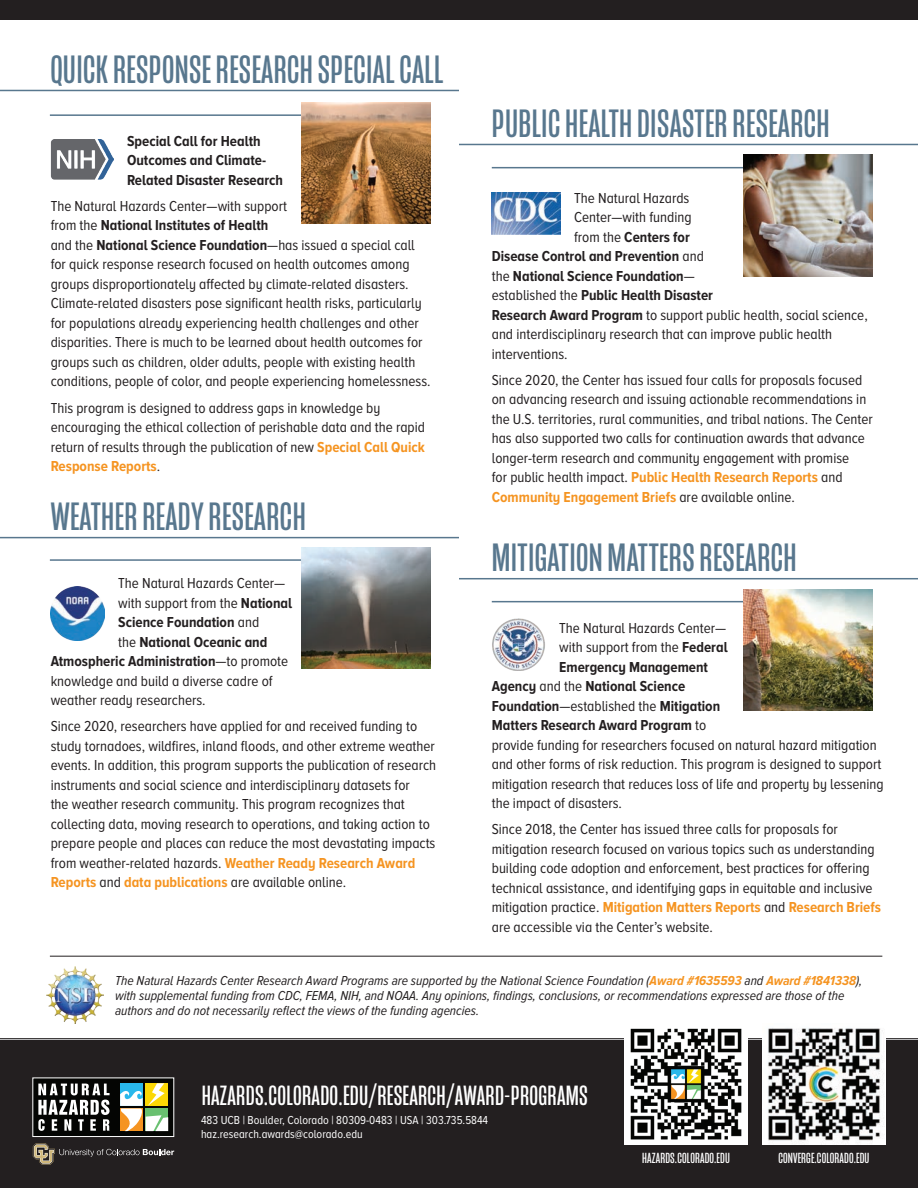
<style>
.page{position:relative;width:918px;height:1188px;background:#fff}
.page>*{position:absolute;margin:0;border:0;box-sizing:border-box;transform-origin:0 0}
.t1{font:40.5px "Mongoose";letter-spacing:.01em;color:#58778e}
.t2{font:28.5px "Mongoose";letter-spacing:.01em;color:#fff}
.t3{font:15px/19.5px "Proxima Nova A Cond";color:#231f20}
.t4{font:700 15px/19.5px "Proxima Nova A Cond";color:#231f20}
.t5{font:15px "Mongoose";letter-spacing:.01em;color:#fff}
.t6{font:italic 13.5px/15px "Proxima Nova A Cond";color:#231f20}
.t7{font:12px/13.5px "Proxima Nova A Cond";color:#fff}
.s1{font-weight:700}
.s2{font-weight:700;color:#f59421}
.s3{font-weight:400}
</style>
<div class="page">
<div style="left:0;top:1039px;width:918px;height:149px;background:#231f20"></div>
<hr style="left:0;top:1039px;width:918px;height:1px;background:#d9dadc">
<img style="left:763px;top:1028px;width:122px;height:116px">
<img style="left:50px;top:140px;width:64px;height:40px">
<img style="left:492px;top:192px;width:69px;height:42px">
<div style="left:32px;top:1078px;width:142px;height:59px;background:#040503;border:1px solid #fff"></div>
<svg style="left:120px;top:1083px;width:48px;height:48px;background:#bfc792"></svg>
<svg style="left:38px;top:1084px;width:72px;height:47px"></svg>
<svg style="left:33px;top:1143px;width:141px;height:22px"></svg>
<hr style="left:0;top:90px;width:459px;height:1px;background:#58778e">
<hr style="left:459px;top:144px;width:459px;height:1px;background:#58778e">
<hr style="left:50px;top:114px;width:357px;height:2px;background:#58778e">
<img style="left:302px;top:102px;width:129px;height:122px">
<hr style="left:492px;top:167px;width:357px;height:1px;background:#58778e">
<img style="left:743px;top:155px;width:129px;height:121px">
<img style="left:51px;top:586px;width:54px;height:54px">
<hr style="left:0;top:537px;width:459px;height:1px;background:#58778e">
<hr style="left:50px;top:559px;width:357px;height:2px;background:#58778e">
<img style="left:302px;top:547px;width:129px;height:121px">
<img style="left:492px;top:618px;width:53px;height:53px">
<hr style="left:459px;top:578px;width:459px;height:1px;background:#58778e">
<hr style="left:492px;top:601px;width:357px;height:1px;background:#58778e">
<img style="left:743px;top:590px;width:129px;height:121px">
<hr style="left:50px;top:956px;width:832px;height:1px;background:#231f20">
<div style="left:0;top:0;width:918px;height:20px;background:#231f20"></div>
<img style="left:625px;top:1028px;width:122px;height:116px">
<img style="left:47px;top:967px;width:56px;height:56px">
<h1 class="t1" style="left:51px;top:47px;width:394px">QUICK RESPONSE RESEARCH SPECIAL CALL</h1>
<p class="t4" style="left:127px;top:131px;width:158px">Special Call for Health<br>Outcomes and Climate-<br>Related Disaster Research</p>
<p class="t3" style="left:51px;top:196px;width:382px">The Natural Hazards Center—with support<br>from the <span class="s1">National Institutes of Health<br></span>and the <span class="s1">National Science Foundation</span>—has issued a special call for quick response research focused on health outcomes among groups disproportionately affected by climate-related disasters.<br>Climate-related disasters pose significant health risks, particularly for populations already experiencing health challenges and other disparities. There is much to be learned about health outcomes for groups such as children, older adults, people with existing health conditions, people of color, and people experiencing homelessness.</p>
<p class="t3" style="left:51px;top:398px;width:376px">This program is designed to address gaps in knowledge by encouraging the ethical collection of perishable data and the rapid return of results through the publication of new <span class="s2">Special Call Quick Response Reports</span>.</p>
<h1 class="t1" style="left:51px;top:494px;width:257px">WEATHER READY RESEARCH</h1>
<p class="t3" style="left:118px;top:573px;width:168px">The Natural Hazards Center—</p>
<p class="t3" style="left:118px;top:593px;width:176px">with support from the <span class="s1">National</span></p>
<p class="t4" style="left:118px;top:612px;width:143px">Science Foundation <span class="s3">and</span></p>
<p class="t4" style="left:118px;top:632px;width:151px"><span class="s3">the</span> National Oceanic and</p>
<p class="t4" style="left:51px;top:651px;width:239px">Atmospheric Administration<span class="s3">—to promote</span></p>
<p class="t3" style="left:51px;top:671px;width:223px">knowledge and build a diverse cadre of</p>
<p class="t3" style="left:51px;top:690px;width:157px">weather ready researchers.</p>
<p class="t3" style="left:51px;top:717px;width:387px">Since 2020, researchers have applied for and received funding to study tornadoes, wildfires, inland floods, and other extreme weather events. In addition, this program supports the publication of research instruments and social science and interdisciplinary datasets for<br>the weather research community. This program recognizes that collecting data, moving research to operations, and taking action to prepare people and places can reduce the most devastating impacts from weather-related hazards. <span class="s2">Weather Ready Research Award Reports</span> and <span class="s2">data publications</span> are available online.</p>
<h1 class="t1" style="left:492px;top:100px;width:339px">PUBLIC HEALTH DISASTER RESEARCH</h1>
<p class="t3" style="left:574px;top:188px;width:117px">The Natural Hazards</p>
<p class="t3" style="left:574px;top:207px;width:119px">Center—with funding</p>
<p class="t4" style="left:574px;top:227px;width:117px"><span class="s3">from the</span> Centers for</p>
<p class="t4" style="left:492px;top:246px;width:214px">Disease Control and Prevention <span class="s3">and</span></p>
<p class="t4" style="left:492px;top:266px;width:205px"><span class="s3">the</span> National Science Foundation<span class="s3">—</span></p>
<p class="t4" style="left:492px;top:285px;width:223px"><span class="s3">established the</span> Public Health Disaster</p>
<p class="t3" style="left:492px;top:305px;width:377px"><span class="s1">Research Award Program</span> to support public health, social science,</p>
<p class="t3" style="left:492px;top:324px;width:342px">and interdisciplinary research that can improve public health</p>
<p class="t3" style="left:492px;top:344px;width:77px">interventions.</p>
<p class="t3" style="left:492px;top:370px;width:382px">Since 2020, the Center has issued four calls for proposals focused on advancing research and issuing actionable recommendations in the U.S. territories, rural communities, and tribal nations. The Center has also supported two calls for continuation awards that advance longer-term research and community engagement with promise<br>for public health impact. <span class="s2">Public Health Research Reports</span> and <span class="s2">Community Engagement Briefs</span> are available online.</p>
<h1 class="t1" style="left:492px;top:534px;width:306px">MITIGATION MATTERS RESEARCH</h1>
<p class="t3" style="left:559px;top:618px;width:168px">The Natural Hazards Center—</p>
<p class="t3" style="left:559px;top:637px;width:170px">with support from the <span class="s1">Federal</span></p>
<p class="t4" style="left:559px;top:657px;width:150px">Emergency Management</p>
<p class="t4" style="left:492px;top:676px;width:195px">Agency <span class="s3">and the</span> National Science</p>
<p class="t4" style="left:492px;top:696px;width:230px">Foundation<span class="s3">—established the</span> Mitigation</p>
<p class="t4" style="left:492px;top:715px;width:216px">Matters Research Award Program <span class="s3">to</span></p>
<p class="t3" style="left:492px;top:735px;width:387px">provide funding for researchers focused on natural hazard mitigation</p>
<p class="t3" style="left:492px;top:754px;width:391px">and other forms of risk reduction. This program is designed to support</p>
<p class="t3" style="left:492px;top:774px;width:393px">mitigation research that reduces loss of life and property by lessening</p>
<p class="t3" style="left:492px;top:793px;width:132px">the impact of disasters.</p>
<p class="t3" style="left:492px;top:820px;width:391px">Since 2018, the Center has issued three calls for proposals for mitigation research focused on various topics such as understanding building code adoption and enforcement, best practices for offering technical assistance, and identifying gaps in equitable and inclusive mitigation practice. <span class="s2">Mitigation Matters Reports</span> and <span class="s2">Research Briefs </span>are accessible via the Center’s website.</p>
<p class="t6" style="left:115px;top:973px;width:749px">The Natural Hazards Center Research Award Programs are supported by the National Science Foundation (<span class="s2">Award #1635593</span> and <span class="s2">Award #1841338</span>), with supplemental funding from CDC, FEMA, NIH, and NOAA. Any opinions, findings, conclusions, or recommendations expressed are those of the authors and do not necessarily reflect the views of the funding agencies.</p>
<h2 class="t2" style="left:202px;top:1079px;width:388px">HAZARDS.COLORADO.EDU/RESEARCH/AWARD-PROGRAMS</h2>
<p class="t7" style="left:201px;top:1113px;width:289px">483 UCB | Boulder, Colorado | 80309-0483 | USA | 303.735.5844 haz.research.awards@colorado.edu</p>
<p class="t5" style="left:642px;top:1150px;width:89px">HAZARDS.COLORADO.EDU</p>
<p class="t5" style="left:778px;top:1150px;width:93px">CONVERGE.COLORADO.EDU</p>
</div>
